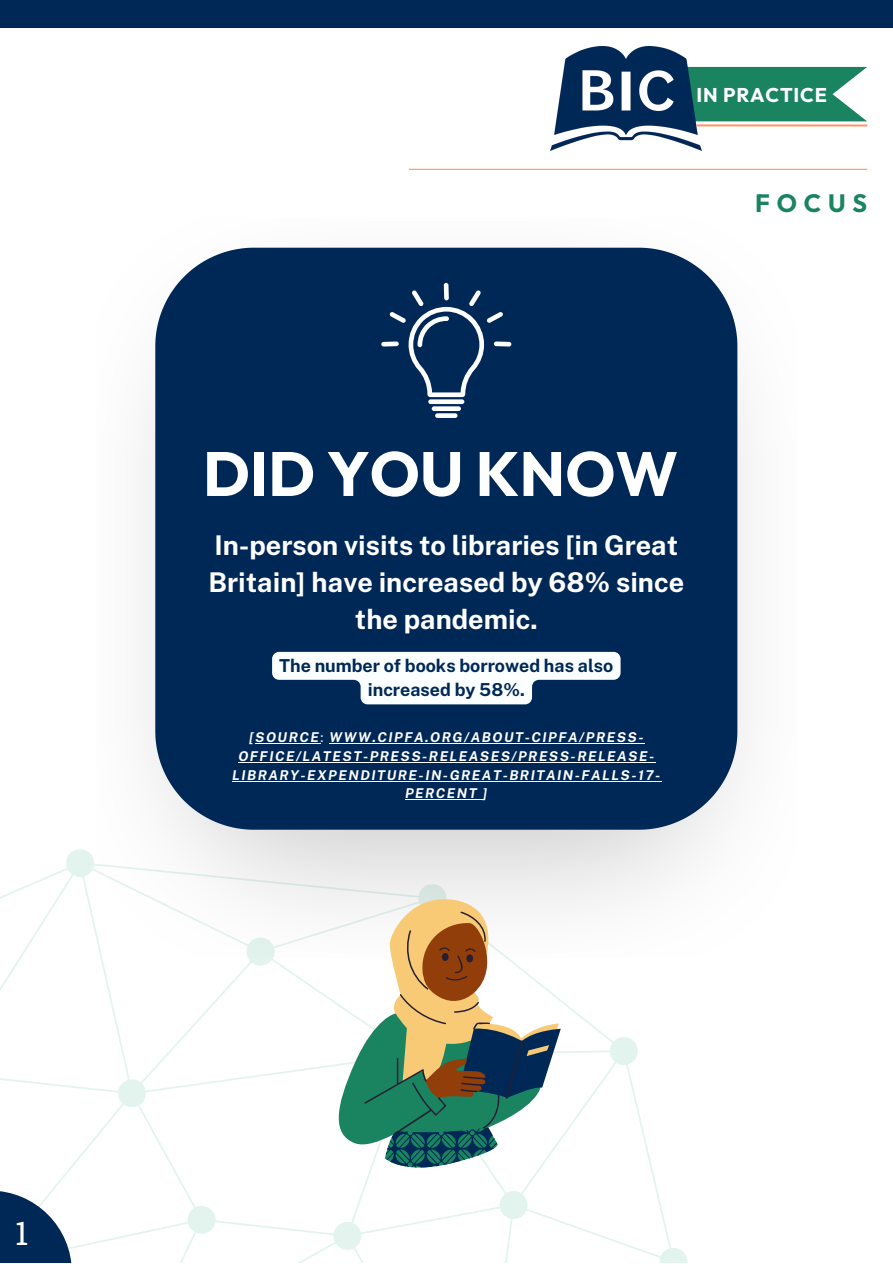
<style>
.page{position:relative;width:893px;height:1264px;background:#fff}
.page>*{position:absolute;margin:0;border:0;box-sizing:border-box;transform-origin:0 0}
.t1{font:700 62.25px "Outfit";color:#fff}
.t2{font:32.25px "Roboto Slab";color:#fff}
.t3{font:700 27.15px/37px "Public Sans";color:#fff;text-align:center}
.t4{font:700 25.05px "Outfit";letter-spacing:.275em;color:#19845f}
.t5{font:700 19.8px "Outfit";letter-spacing:.04em;color:#fff}
.t6{font:700 17.85px/24.6px "Public Sans";color:#002856;text-align:center}
.t7{font:italic 700 13.5px/18.8px "Public Sans";letter-spacing:.11em;color:#fff;text-align:center}
.s1{font-weight:400;font-style:normal}
</style>
<div class="page">
<svg style="left:0;top:849px;width:688px;height:413px"></svg>
<img style="left:96px;top:247px;width:651px;height:710px">
<div style="left:155px;top:248px;width:582px;height:581px;background:#002856"></div>
<svg style="left:701px;top:67px;width:165px;height:60px;background:#3c9676"></svg>
<img style="left:551px;top:46px;width:150px;height:105px">
<hr style="left:696px;top:124px;width:171px;height:2px;background:#fe9365">
<svg style="left:0;top:1190px;width:72px;height:72px"></svg>
<div style="left:0;top:0;width:892px;height:28px;background:#002856"></div>
<hr style="left:409px;top:169px;width:458px;height:1px;background:#fe9365">
<div style="left:428px;top:399px;width:36px;height:5px;background:#fff;border-radius:2px"></div>
<div style="left:431px;top:406px;width:30px;height:5px;background:#fff;border-radius:2px"></div>
<div style="left:435px;top:413px;width:22px;height:5px;background:#fff;border-radius:2px"></div>
<svg style="left:381px;top:283px;width:130px;height:114px;background:#20436b"></svg>
<hr style="left:255px;top:743px;width:65px;height:1px;background:#fff">
<hr style="left:329px;top:743px;width:316px;height:1px;background:#fff">
<hr style="left:238px;top:762px;width:417px;height:1px;background:#fff">
<hr style="left:232px;top:780px;width:429px;height:1px;background:#fff">
<hr style="left:405px;top:799px;width:78px;height:1px;background:#fff">
<svg style="left:272px;top:652px;width:348px;height:52px"></svg>
<svg style="left:332px;top:892px;width:228px;height:282px"></svg>
<p class="t2" style="left:18px;top:1209px;width:19px">2</p>
<p class="t2" style="left:15px;top:1211px;width:15px">1</p>
<p class="t5" style="left:696px;top:82px;width:132px">IN PRACTICE</p>
<p class="t4" style="left:755px;top:186px;width:114px">FOCUS</p>
<p class="t1" style="left:203px;top:433px;width:476px">DID YOU KNOW</p>
<p class="t3" style="left:208px;top:526px;width:477px">In-person visits to libraries [in Great<br>Britain] have increased by 68% since the pandemic.</p>
<p class="t6" style="left:279px;top:653px;width:335px">The number of books borrowed has also increased by 58%.</p>
<p class="t7" style="left:232px;top:728px;width:429px">[SOURCE<span class="s1">:</span> WWW.CIPFA.ORG/ABOUT-CIPFA/PRESS-OFFICE/LATEST-PRESS-RELEASES/PRESS-RELEASE-LIBRARY-EXPENDITURE-IN-GREAT-BRITAIN-FALLS-17- PERCENT ]</p>
</div>
